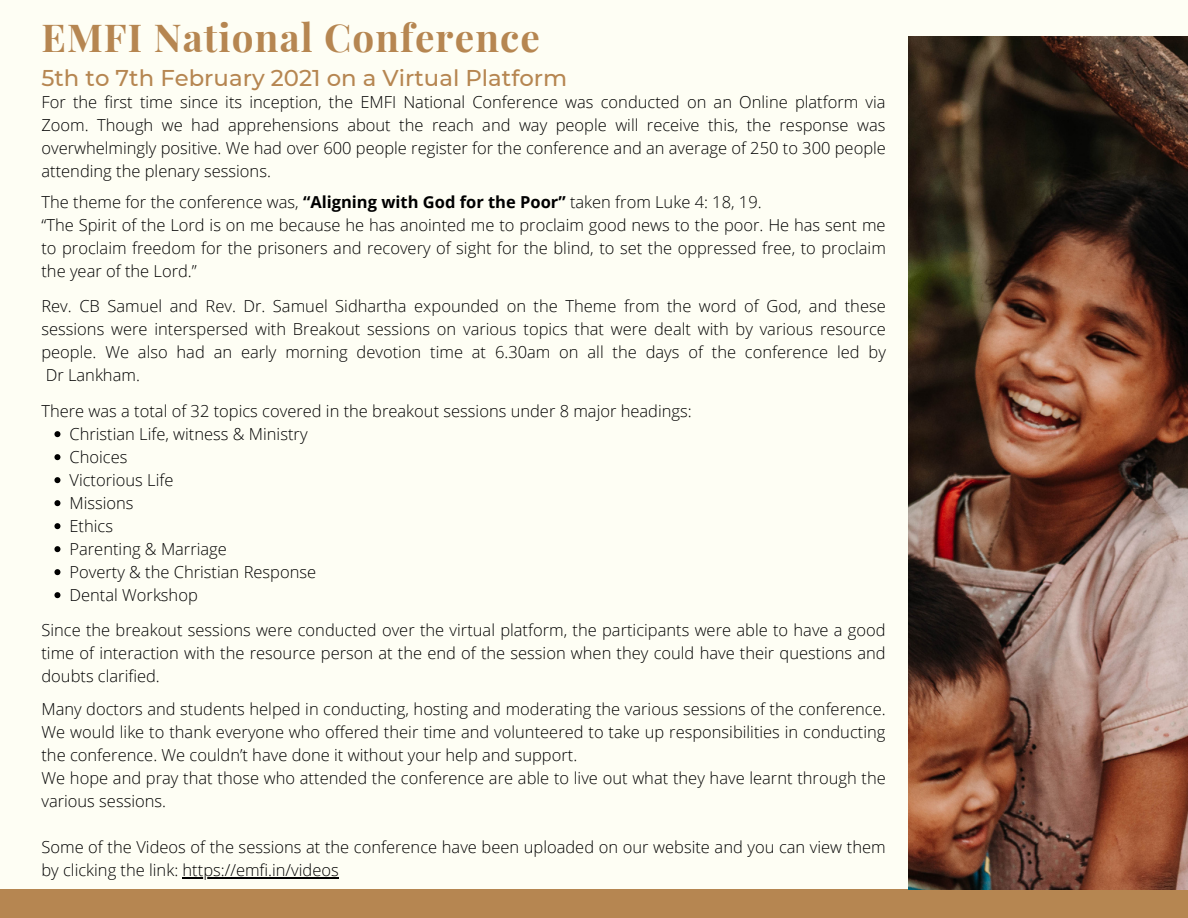
<style>
.page{position:relative;width:1188px;height:918px;background:#fefef4}
.page>*{position:absolute;margin:0;border:0;box-sizing:border-box;transform-origin:0 0}
.t1{font:700 38.55px "Playfair Display";letter-spacing:.03em;color:#b68651}
.t2{font:500 22.8px "Montserrat";color:#b68651}
.t3{font:300 16.5px/23px "Open Sans";color:#000;text-align:justify}
.s1{font-weight:700}
</style>
<div class="page">
<div style="left:0;top:889px;width:1188px;height:29px;background:#b68651"></div>
<svg style="left:54px;top:431px;width:6px;height:6px"></svg>
<svg style="left:54px;top:454px;width:6px;height:6px"></svg>
<svg style="left:54px;top:477px;width:6px;height:6px"></svg>
<svg style="left:54px;top:500px;width:6px;height:6px"></svg>
<svg style="left:54px;top:523px;width:6px;height:6px"></svg>
<svg style="left:54px;top:546px;width:6px;height:6px"></svg>
<svg style="left:54px;top:569px;width:6px;height:6px"></svg>
<svg style="left:54px;top:592px;width:6px;height:6px"></svg>
<hr style="left:183px;top:877px;width:156px;height:2px;background:#000">
<img style="left:909px;top:37px;width:279px;height:852px">
<p class="t1" style="left:41px;top:11px;width:500px">EMFI National Conference</p>
<p class="t2" style="left:41px;top:64px;width:527px">5th to 7th February 2021 on a Virtual Platform</p>
<p class="t3" style="left:41px;top:90px;width:846px">For the first time since its inception, the EMFI National Conference was conducted on an Online platform via Zoom. Though we had apprehensions about the reach and way people will receive this, the response was overwhelmingly positive. We had over 600 people register for the conference and an average of 250 to 300 people attending the plenary sessions.</p>
<p class="t3" style="left:41px;top:190px;width:722px">The theme for the conference was, <span class="s1">“Aligning with God for the Poor”</span> taken from Luke 4: 18, 19.</p>
<p class="t3" style="left:41px;top:213px;width:846px">“The Spirit of the Lord is on me because he has anointed me to proclaim good news to the poor. He has sent me to proclaim freedom for the prisoners and recovery of sight for the blind, to set the oppressed free, to proclaim the year of the Lord.”</p>
<p class="t3" style="left:41px;top:294px;width:846px">Rev. CB Samuel and Rev. Dr. Samuel Sidhartha expounded on the Theme from the word of God, and these sessions were interspersed with Breakout sessions on various topics that were dealt with by various resource people. We also had an early morning devotion time at 6.30am on all the days of the conference led by Dr Lankham.</p>
<p class="t3" style="left:41px;top:399px;width:652px">There was a total of 32 topics covered in the breakout sessions under 8 major headings:</p>
<p class="t3" style="left:70px;top:422px;width:240px">Christian Life, witness &amp; Ministry</p>
<p class="t3" style="left:70px;top:445px;width:59px">Choices</p>
<p class="t3" style="left:70px;top:468px;width:105px">Victorious Life</p>
<p class="t3" style="left:70px;top:491px;width:66px">Missions</p>
<p class="t3" style="left:70px;top:514px;width:45px">Ethics</p>
<p class="t3" style="left:70px;top:537px;width:159px">Parenting &amp; Marriage</p>
<p class="t3" style="left:70px;top:560px;width:248px">Poverty &amp; the Christian Response</p>
<p class="t3" style="left:70px;top:583px;width:130px">Dental Workshop</p>
<p class="t3" style="left:41px;top:618px;width:846px">Since the breakout sessions were conducted over the virtual platform, the participants were able to have a good time of interaction with the resource person at the end of the session when they could have their questions and doubts clarified.</p>
<p class="t3" style="left:41px;top:697px;width:846px">Many doctors and students helped in conducting, hosting and moderating the various sessions of the conference.<br>We would like to thank everyone who offered their time and volunteered to take up responsibilities in conducting the conference. We couldn’t have done it without your help and support.</p>
<p class="t3" style="left:41px;top:766px;width:846px">We hope and pray that those who attended the conference are able to live out what they have learnt through the various sessions.</p>
<p class="t3" style="left:41px;top:835px;width:846px">Some of the Videos of the sessions at the conference have been uploaded on our website and you can view them by clicking the link: https://emfi.in/videos</p>
</div>
